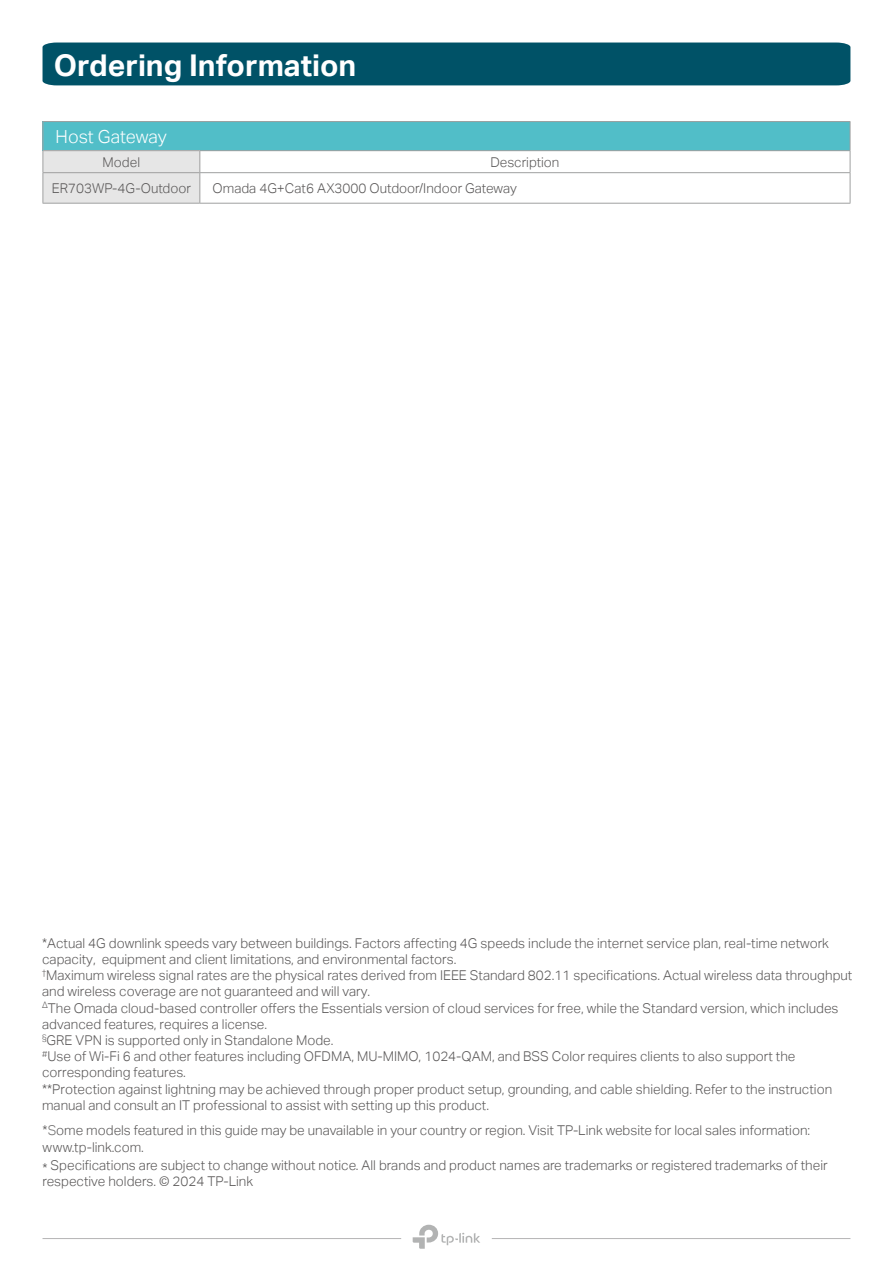
<style>
.page{position:relative;width:893px;height:1263px;background:#fff}
.page>*{position:absolute;margin:0;border:0;box-sizing:border-box;transform-origin:0 0}
.t1{font:30px "TP Link Aktiv Bold";color:#fff}
.t2{font:18px "TP Link Aktiv Light";color:#fff}
.t3{font:13.5px/16.2px "TP Link Aktiv Light";color:#595757}
.s1{color:#727171}
</style>
<div class="page">
<hr style="left:43px;top:1238px;width:358px;height:1px;background:#b5b4b5">
<hr style="left:492px;top:1238px;width:358px;height:1px;background:#b5b4b5">
<svg style="left:413px;top:1225px;width:67px;height:24px"></svg>
<div style="left:43px;top:43px;width:807px;height:42px;background:#005267"></div>
<div style="left:43px;top:122px;width:807px;height:29px;background:#51bec8"></div>
<div style="left:43px;top:151px;width:157px;height:22px;background:#e6e6e6"></div>
<div style="left:43px;top:173px;width:157px;height:30px;background:#e6e6e6"></div>
<hr style="left:43px;top:173px;width:1px;height:30px;background:#9fa0a0">
<hr style="left:199px;top:173px;width:1px;height:30px;background:#9fa0a0">
<hr style="left:850px;top:173px;width:1px;height:30px;background:#9fa0a0">
<hr style="left:43px;top:203px;width:157px;height:1px;background:#9fa0a0">
<hr style="left:200px;top:203px;width:650px;height:1px;background:#9fa0a0">
<hr style="left:43px;top:121px;width:157px;height:1px;background:#9fa0a0">
<hr style="left:200px;top:121px;width:650px;height:1px;background:#9fa0a0">
<hr style="left:43px;top:150px;width:157px;height:1px;background:#9fa0a0">
<svg style="left:43px;top:122px;width:1px;height:50px"></svg>
<svg style="left:850px;top:122px;width:1px;height:50px"></svg>
<hr style="left:43px;top:172px;width:157px;height:1px;background:#9fa0a0">
<hr style="left:200px;top:150px;width:650px;height:1px;background:#9fa0a0">
<svg style="left:199px;top:151px;width:1px;height:21px"></svg>
<hr style="left:200px;top:172px;width:650px;height:1px;background:#9fa0a0">
<h1 class="t1" style="left:54px;top:48px;width:304px">Ordering Information</h1>
<h2 class="t2" style="left:56px;top:126px;width:113px">Host Gateway</h2>
<p class="t3" style="left:103px;top:154px;width:39px">Model</p>
<p class="t3" style="left:490px;top:154px;width:71px">Description</p>
<p class="t3" style="left:52px;top:180px;width:141px">ER703WP-4G-Outdoor</p>
<p class="t3" style="left:213px;top:180px;width:306px">Omada 4G+Cat6 AX3000 Outdoor/Indoor Gateway</p>
<p class="t3" style="left:42px;top:935px;width:812px">*Actual 4G downlink speeds vary between buildings. Factors affecting 4G speeds include the internet service plan, real-time network capacity, equipment and client limitations, and environmental factors.<br><sup>†</sup>Maximum wireless signal rates are the physical rates derived from IEEE Standard 802.11 specifications. Actual wireless data throughput and wireless coverage are not guaranteed and will vary.<br><sup>Δ</sup>The Omada cloud-based controller offers the Essentials version of cloud services for free, while the Standard version, which includes advanced features, requires a license.<br><sup>§</sup>GRE VPN is supported only in Standalone Mode.<br><sup>#</sup>Use of Wi-Fi 6 and other features including OFDMA, MU-MIMO, 1024-QAM, and BSS Color requires clients to also support the corresponding features.<br>**Protection against lightning may be achieved through proper product setup, grounding, and cable shielding. Refer to the instruction manual and consult an IT professional to assist with setting up this product.</p>
<p class="t3" style="left:43px;top:1123px;width:769px">*<span class="s1">S</span>ome models featured in this guide may be unavailable in your country or region. Visit TP-Link website for local sales information: www.tp-link.com.</p>
<p class="t3" style="left:43px;top:1157px;width:787px">* Specifications are subject to change without notice. All brands and product names are trademarks or registered trademarks of their respective holders. © 2024 TP-Link</p>
</div>
